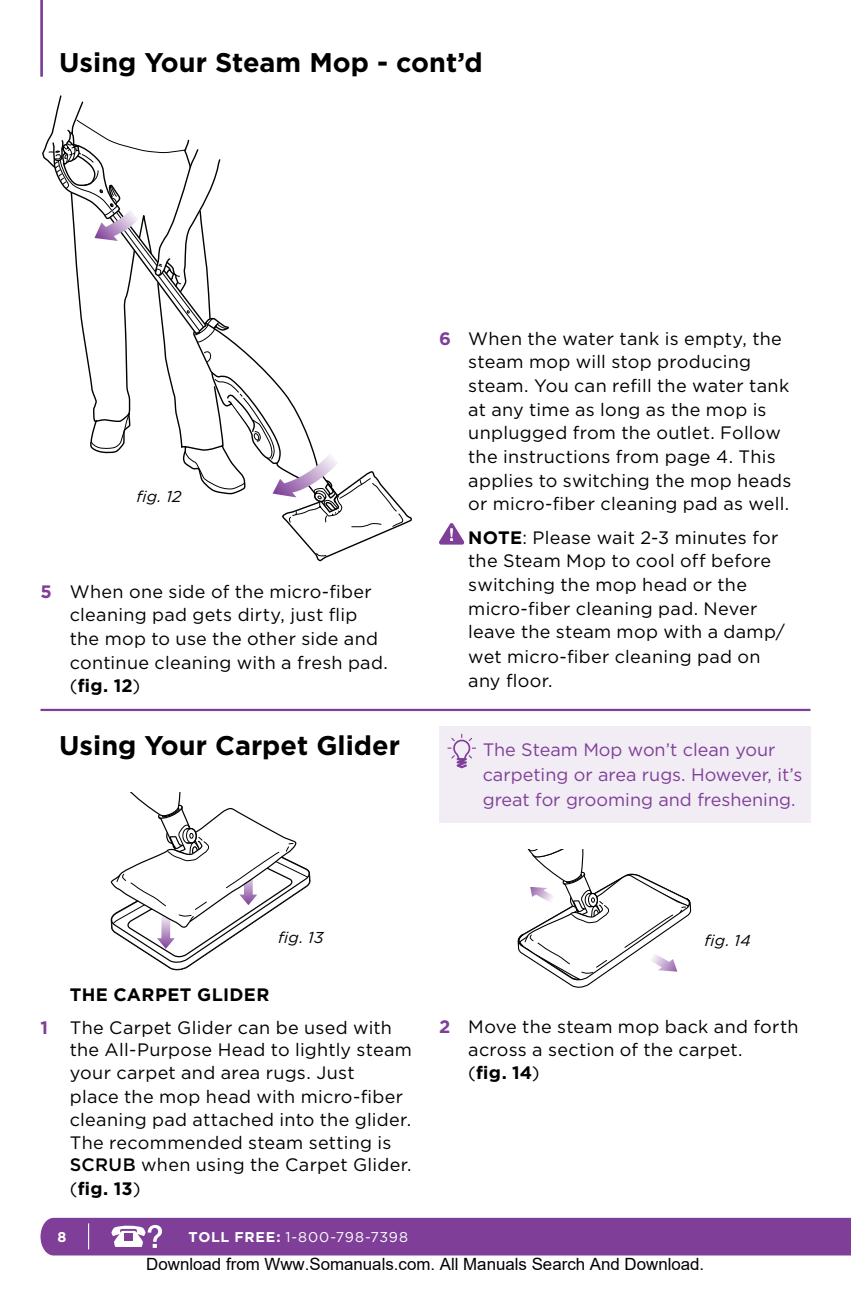
<style>
.page{position:relative;width:851px;height:1296px;background:#fff}
.page>*{position:absolute;margin:0;border:0;box-sizing:border-box;transform-origin:0 0}
.t1{font:700 27px "Gotham";color:#000}
.t2{font:18px/23.6px "Gotham";letter-spacing:.015em;color:#000}
.t3{font:18px/24.8px "Gotham";color:#7f3f98}
.t4{font:16.88px "Arial";color:#000}
.t5{font:italic 15.75px "Gotham";color:#000}
.t6{font:14.17px "Gotham";letter-spacing:.065em;color:#fff}
.t7{font:700 14.17px "Gotham";color:#fff}
.s1{font-weight:700;color:#7f3f98}
.s2{font-weight:700}
.s3{font-weight:500}
</style>
<div class="page">
<div style="left:40px;top:1218px;width:811px;height:38px;background:#7f3f98"></div>
<svg style="left:439px;top:523px;width:25px;height:22px"></svg>
<div style="left:439px;top:727px;width:371px;height:96px;background:#f2ecf5"></div>
<svg style="left:447px;top:734px;width:29px;height:34px"></svg>
<svg style="left:42px;top:95px;width:361px;height:462px"></svg>
<hr style="left:40px;top:0;width:3px;height:76px;background:#7f3f98">
<hr style="left:40px;top:709px;width:770px;height:2px;background:#7f3f98">
<svg style="left:110px;top:792px;width:201px;height:179px"></svg>
<svg style="left:517px;top:849px;width:175px;height:139px"></svg>
<h1 class="t1" style="left:59px;top:46px;width:425px">Using Your Steam Mop - cont’d</h1>
<p class="t5" style="left:136px;top:488px;width:47px">fig. 12</p>
<p class="t2" style="left:70px;top:579px;width:320px;text-indent:-29px"><span class="s1">5</span> When one side of the micro-fiber cleaning pad gets dirty, just flip the mop to use the other side and continue cleaning with a fresh pad. (<span class="s2">fig. 12</span>)</p>
<h1 class="t1" style="left:59px;top:730px;width:342px">Using Your Carpet Glider</h1>
<p class="t2" style="left:468px;top:326px;width:325px;text-indent:-29px"><span class="s1">6</span> When the water tank is empty, the steam mop will stop producing steam. You can refill the water tank at any time as long as the mop is unplugged from the outlet. Follow the instructions from page 4. This applies to switching the mop heads or micro-fiber cleaning pad as well.</p>
<p class="t2" style="left:468px;top:525px;width:318px"><span class="s2">NOTE</span>: Please wait 2-3 minutes for the Steam Mop to cool off before switching the mop head or the micro-fiber cleaning pad. Never leave the steam mop with a damp/ wet micro-fiber cleaning pad on any floor.</p>
<p class="t3" style="left:482px;top:737px;width:321px">The Steam Mop won’t clean your carpeting or area rugs. However, it’s great for grooming and freshening.</p>
<p class="t5" style="left:278px;top:929px;width:47px">fig. 13</p>
<p class="t5" style="left:704px;top:932px;width:48px">fig. 14</p>
<p class="t2" style="left:40px;top:978px;width:353px;line-height:32.6px;text-indent:29px"><span class="s2">THE CARPET GLIDER<br></span><span class="s1">1</span> The Carpet Glider can be used with</p>
<p class="t2" style="left:70px;top:1038px;width:344px;line-height:22.9px">the All-Purpose Head to lightly steam your carpet and area rugs. Just<br>place the mop head with micro-fiber cleaning pad attached into the glider.<br>The recommended steam setting is<br><span class="s3">SCRUB</span> when using the Carpet Glider. (<span class="s2">fig. 13</span>)</p>
<p class="t7" style="left:57px;top:1229px;width:10px">8</p>
<p class="t6" style="left:189px;top:1229px;width:221px"><span class="s2">TOLL FREE:</span> 1-800-798-7398</p>
<p class="t2" style="left:468px;top:1015px;width:332px;line-height:22.9px;text-indent:-29px"><span class="s1">2</span> Move the steam mop back and forth across a section of the carpet.<br>(<span class="s2">fig. 14</span>)</p>
<p class="t4" style="left:146px;top:1255px;width:559px">Download from Www.Somanuals.com. All Manuals Search And Download.</p>
</div>
